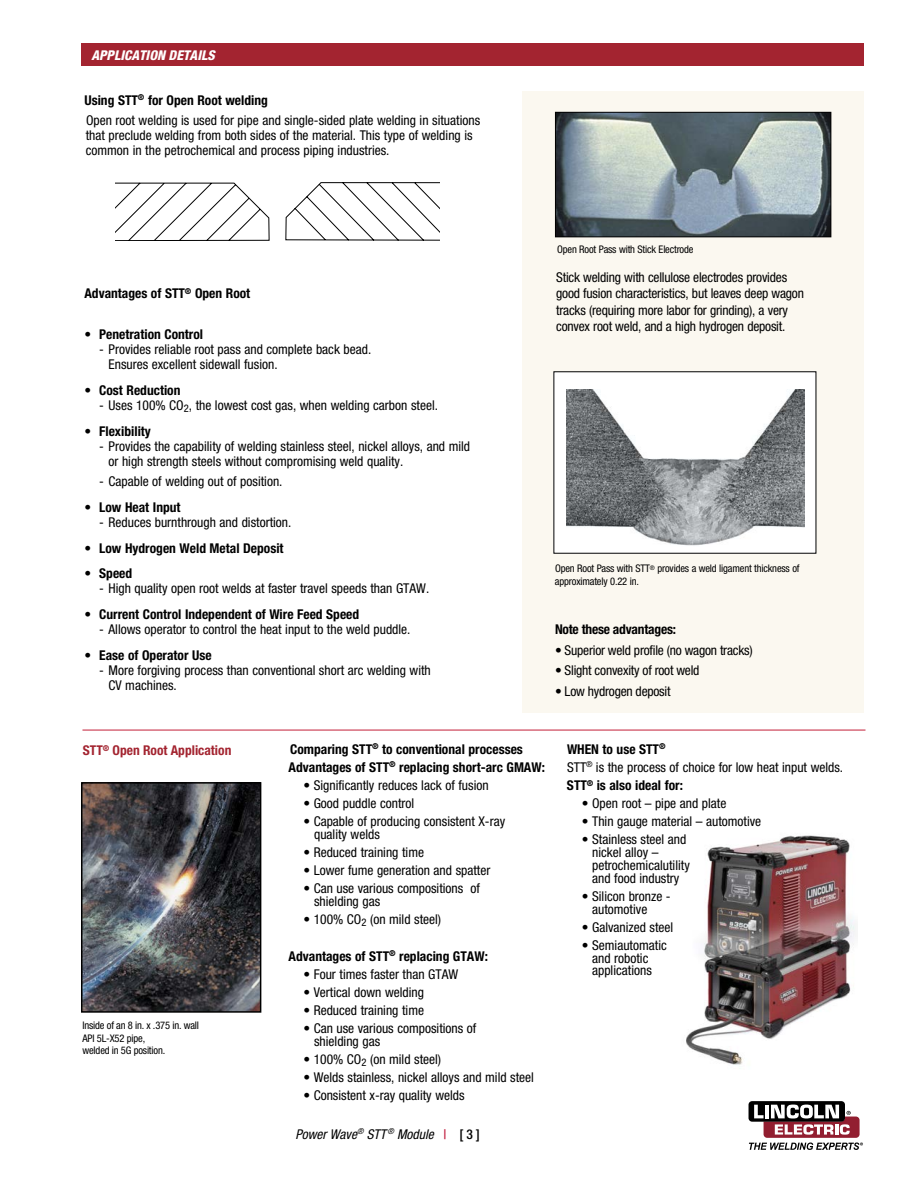
<style>
.page{position:relative;width:918px;height:1188px;background:#fff}
.page>*{position:absolute;margin:0;border:0;box-sizing:border-box;transform-origin:0 0}
.t1{font:condensed 13.5px/12.8px "Helvetica Neue";color:#000}
.t2{font:700 condensed 13.5px/18.1px "Helvetica Neue";color:#000}
.t3{font:italic condensed 13.5px "Helvetica Neue";color:#000}
.t4{font:700 condensed 13.5px "Helvetica Neue";color:#a32430}
.t5{font:italic 800 condensed 13.5px "Helvetica Neue";color:#fff}
.t6{font:condensed 10.5px/12.6px "Helvetica Neue";letter-spacing:-.015em;color:#000}
.s1{font-weight:700}
.s2{font-weight:500;font-style:normal;color:#c21e3f}
.s3{font-weight:500;font-style:normal}
</style>
<div class="page">
<div style="left:522px;top:92px;width:342px;height:621px;background:#fbf8f0"></div>
<div style="left:81px;top:44px;width:783px;height:22px;background:#a32430"></div>
<div style="left:749px;top:1101px;width:96px;height:21px;background:linear-gradient(to right,#000,#000);border-radius:4px"></div>
<svg style="left:749px;top:1105px;width:114px;height:45px"></svg>
<hr style="left:82px;top:730px;width:783px;height:1px;background:#c31f39">
<img style="left:557px;top:114px;width:272px;height:121px">
<div style="left:555px;top:112px;width:276px;height:125px;border:1px solid #000"></div>
<div style="left:554px;top:372px;width:262px;height:181px;background:#fff"></div>
<img style="left:567px;top:389px;width:237px;height:157px">
<svg style="left:115px;top:182px;width:155px;height:59px"></svg>
<svg style="left:285px;top:182px;width:154px;height:59px"></svg>
<img style="left:84px;top:785px;width:174px;height:225px">
<div style="left:81px;top:782px;width:180px;height:231px;border:2px solid #000"></div>
<img style="left:686px;top:835px;width:170px;height:230px">
<p class="t5" style="left:91px;top:47px;width:125px">APPLICATION DETAILS</p>
<p class="t1" style="left:84px;top:90px;width:397px;line-height:20.4px"><span class="s1">Using STT</span><sup>®</sup> <span class="s1">for Open Root welding<br></span>Open root welding is used for pipe and single-sided plate welding in situations</p>
<p class="t1" style="left:86px;top:128px;width:388px;line-height:15px">that preclude welding from both sides of the material. This type of welding is common in the petrochemical and process piping industries.</p>
<p class="t2" style="left:84px;top:284px;width:167px">Advantages of STT<sup>®</sup> Open Root</p>
<p class="t2" style="left:84px;top:325px;width:120px">• Penetration Control</p>
<p class="t1" style="left:109px;top:342px;width:264px;line-height:15px;text-indent:-9px">- Provides reliable root pass and complete back bead.<br>Ensures excellent sidewall fusion.</p>
<p class="t2" style="left:84px;top:381px;width:98px">• Cost Reduction</p>
<p class="t1" style="left:99px;top:399px;width:340px">- Uses 100% CO<sub>2</sub>, the lowest cost gas, when welding carbon steel.</p>
<p class="t2" style="left:84px;top:422px;width:68px">• Flexibility</p>
<p class="t1" style="left:109px;top:438px;width:363px;line-height:15px;text-indent:-9px">- Provides the capability of welding stainless steel, nickel alloys, and mild or high strength steels without compromising weld quality.</p>
<p class="t1" style="left:99px;top:475px;width:185px">- Capable of welding out of position.</p>
<p class="t2" style="left:84px;top:498px;width:98px">• Low Heat Input</p>
<p class="t1" style="left:99px;top:516px;width:194px">- Reduces burnthrough and distortion.</p>
<p class="t2" style="left:84px;top:538px;width:201px">• Low Hydrogen Weld Metal Deposit</p>
<p class="t2" style="left:84px;top:564px;width:49px">• Speed</p>
<p class="t1" style="left:99px;top:582px;width:331px">- High quality open root welds at faster travel speeds than GTAW.</p>
<p class="t2" style="left:84px;top:605px;width:276px">• Current Control Independent of Wire Feed Speed</p>
<p class="t1" style="left:99px;top:623px;width:313px">- Allows operator to control the heat input to the weld puddle.</p>
<p class="t2" style="left:84px;top:646px;width:129px">• Ease of Operator Use</p>
<p class="t1" style="left:109px;top:663px;width:324px;line-height:15px;text-indent:-9px">- More forgiving process than conventional short arc welding with<br>CV machines.</p>
<p class="t6" style="left:557px;top:243px;width:138px">Open Root Pass with Stick Electrode</p>
<p class="t1" style="left:556px;top:269px;width:249px;line-height:16.2px">Stick welding with cellulose electrodes provides good fusion characteristics, but leaves deep wagon tracks (requiring more labor for grinding), a very convex root weld, and a high hydrogen deposit.</p>
<p class="t6" style="left:555px;top:562px;width:246px">Open Root Pass with STT<sup>®</sup> provides a weld ligament thickness of approximately 0.22 in.</p>
<p class="t2" style="left:555px;top:620px;width:123px">Note these advantages:</p>
<p class="t1" style="left:555px;top:644px;width:199px">• Superior weld profile (no wagon tracks)</p>
<p class="t1" style="left:555px;top:664px;width:146px">• Slight convexity of root weld</p>
<p class="t1" style="left:555px;top:684px;width:117px">• Low hydrogen deposit</p>
<p class="t4" style="left:83px;top:742px;width:150px">STT<sup>®</sup> Open Root Application</p>
<p class="t6" style="left:82px;top:1019px;width:118px">Inside of an 8 in. x .375 in. wall<br>API 5L-X52 pipe,<br>welded in 5G position.</p>
<p class="t2" style="left:289px;top:739px;width:258px">Comparing STT<sup>®</sup> to conventional processes<br>Advantages of STT<sup>®</sup> replacing short-arc GMAW:</p>
<p class="t1" style="left:303px;top:779px;width:187px">• Significantly reduces lack of fusion</p>
<p class="t1" style="left:303px;top:797px;width:112px">• Good puddle control</p>
<p class="t1" style="left:314px;top:815px;width:193px;text-indent:-11px">• Capable of producing consistent X-ray quality welds</p>
<p class="t1" style="left:303px;top:846px;width:122px">• Reduced training time</p>
<p class="t1" style="left:303px;top:864px;width:188px">• Lower fume generation and spatter</p>
<p class="t1" style="left:314px;top:882px;width:167px;text-indent:-11px">• Can use various compositions of shielding gas</p>
<p class="t1" style="left:303px;top:913px;width:139px">• 100% CO<sub>2</sub> (on mild steel)</p>
<p class="t2" style="left:289px;top:946px;width:201px">Advantages of STT<sup>®</sup> replacing GTAW:</p>
<p class="t1" style="left:303px;top:967px;width:156px">• Four times faster than GTAW</p>
<p class="t1" style="left:303px;top:986px;width:122px">• Vertical down welding</p>
<p class="t1" style="left:303px;top:1004px;width:122px">• Reduced training time</p>
<p class="t1" style="left:314px;top:1022px;width:164px;text-indent:-11px">• Can use various compositions of shielding gas</p>
<p class="t1" style="left:303px;top:1053px;width:139px">• 100% CO<sub>2</sub> (on mild steel)</p>
<p class="t1" style="left:303px;top:1071px;width:232px">• Welds stainless, nickel alloys and mild steel</p>
<p class="t1" style="left:303px;top:1089px;width:163px">• Consistent x-ray quality welds</p>
<p class="t3" style="left:295px;top:1126px;width:186px">Power Wave<sup>®</sup> STT <sup>®</sup> Module <span class="s2">|</span> <span class="s3">[ 3 ]</span></p>
<p class="t1" style="left:567px;top:740px;width:278px;line-height:18.1px"><span class="s1">WHEN to use STT</span><sup>®<br></sup>STT<sup>®</sup> is the process of choice for low heat input welds.<br><span class="s1">STT</span><sup>®</sup> <span class="s1">is also ideal for:</span></p>
<p class="t1" style="left:582px;top:797px;width:146px">• Open root – pipe and plate</p>
<p class="t1" style="left:582px;top:815px;width:181px">• Thin gauge material – automotive</p>
<p class="t1" style="left:592px;top:833px;width:99px;text-indent:-10px">• Stainless steel and nickel alloy – petrochemicalutility and food industry</p>
<p class="t1" style="left:592px;top:890px;width:80px;text-indent:-10px">• Silicon bronze - automotive</p>
<p class="t1" style="left:582px;top:920px;width:93px">• Galvanized steel</p>
<p class="t1" style="left:582px;top:939px;width:87px;text-align:center">• Semiautomatic and robotic applications</p>
</div>
